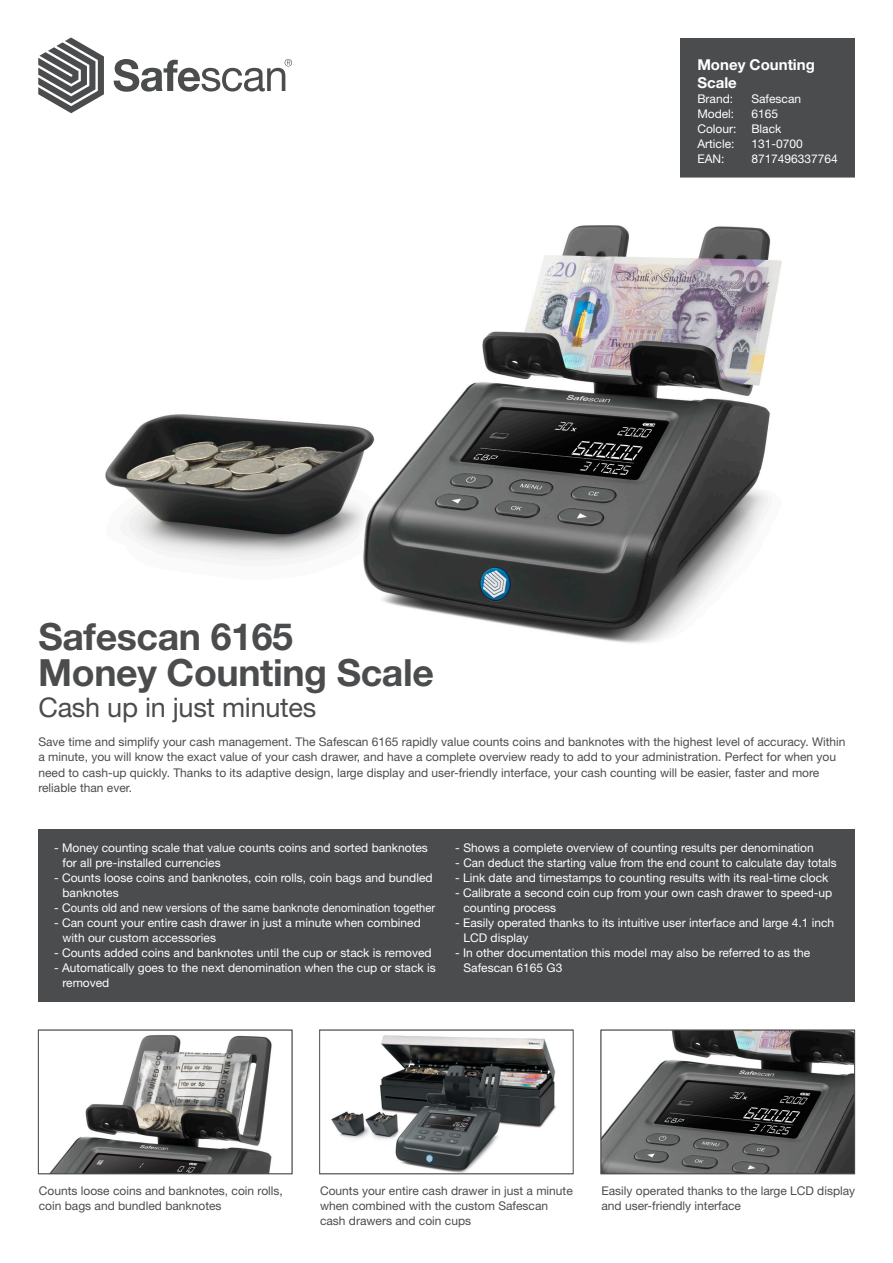
<style>
.page{position:relative;width:893px;height:1263px;background:#fff}
.page>*{position:absolute;margin:0;border:0;box-sizing:border-box;transform-origin:0 0}
.t1{font:700 37.5px "Helvetica Neue LT Std";letter-spacing:-.01em;color:#4b4c4d}
.t2{font:27px "Helvetica Neue LT Std";letter-spacing:-.01em;color:#4b4c4d}
.t3{font:700 15px/18px "Helvetica Neue LT Std";color:#fff}
.Tabel{font:12px/15px "Helvetica Neue LT Std";color:#fff}
.Platte_tekst{font:12px/15px "Helvetica Neue LT Std";color:#4b4c4d}
</style>
<div class="page">
<div style="left:680px;top:39px;width:175px;height:145px;background:#4b4c4d"></div>
<svg style="left:38px;top:37px;width:66px;height:76px"></svg>
<svg style="left:114px;top:59px;width:178px;height:33px"></svg>
<div style="left:38px;top:829px;width:817px;height:173px;background:#4b4c4d"></div>
<img style="left:105px;top:225px;width:677px;height:418px">
<svg style="left:331px;top:1035px;width:225px;height:137px"></svg>
<div style="left:319px;top:1030px;width:254px;height:144px;border:1px solid #4b4c4d"></div>
<svg style="left:603px;top:1032px;width:250px;height:140px"></svg>
<div style="left:601px;top:1030px;width:254px;height:144px;border:1px solid #4b4c4d"></div>
<svg style="left:50px;top:1035px;width:222px;height:137px"></svg>
<div style="left:38px;top:1030px;width:254px;height:144px;border:1px solid #4b4c4d"></div>
<p class="t1" style="left:38px;top:613px;width:256px">Safescan 6165</p>
<p class="t1" style="left:38px;top:650px;width:397px">Money Counting Scale</p>
<p class="t2" style="left:38px;top:691px;width:279px">Cash up in just minutes</p>
<p class="t3" style="left:697px;top:55px;width:119px">Money Counting<br>Scale</p>
<p class="Tabel" style="left:697px;top:91px;width:37px">Brand:</p>
<p class="Tabel" style="left:751px;top:91px;width:51px">Safescan</p>
<p class="Tabel" style="left:697px;top:106px;width:38px">Model:</p>
<p class="Tabel" style="left:751px;top:106px;width:28px">6165</p>
<p class="Tabel" style="left:697px;top:121px;width:85px">Colour: Black</p>
<p class="Tabel" style="left:697px;top:136px;width:39px">Article:</p>
<p class="Tabel" style="left:751px;top:136px;width:53px">131-0700</p>
<p class="Tabel" style="left:697px;top:151px;width:29px">EAN:</p>
<p class="Tabel" style="left:751px;top:151px;width:88px">8717496337764</p>
<p class="Platte_tekst" style="left:38px;top:734px;width:809px">Save time and simplify your cash management. The Safescan 6165 rapidly value counts coins and banknotes with the highest level of accuracy. Within a minute, you will know the exact value of your cash drawer, and have a complete overview ready to add to your administration. Perfect for when you need to cash-up quickly. Thanks to its adaptive design, large display and user-friendly interface, your cash counting will be easier, faster and more reliable than ever.</p>
<p class="Tabel" style="left:63px;top:840px;width:367px;text-indent:-9px">- Money counting scale that value counts coins and sorted banknotes for all pre-installed currencies</p>
<p class="Tabel" style="left:63px;top:870px;width:372px;text-indent:-9px">- Counts loose coins and banknotes, coin rolls, coin bags and bundled banknotes</p>
<p class="Tabel" style="left:54px;top:900px;width:383px">- Counts old and new versions of the same banknote denomination together</p>
<p class="Tabel" style="left:63px;top:915px;width:360px;text-indent:-9px">- Can count your entire cash drawer in just a minute when combined with our custom accessories</p>
<p class="Tabel" style="left:54px;top:945px;width:379px">- Counts added coins and banknotes until the cup or stack is removed</p>
<p class="Tabel" style="left:63px;top:960px;width:375px;text-indent:-9px">- Automatically goes to the next denomination when the cup or stack is removed</p>
<p class="Tabel" style="left:455px;top:840px;width:360px">- Shows a complete overview of counting results per denomination</p>
<p class="Tabel" style="left:455px;top:855px;width:383px">- Can deduct the starting value from the end count to calculate day totals</p>
<p class="Tabel" style="left:455px;top:870px;width:375px">- Link date and timestamps to counting results with its real-time clock</p>
<p class="Tabel" style="left:463px;top:885px;width:370px;text-indent:-9px">- Calibrate a second coin cup from your own cash drawer to speed-up counting process</p>
<p class="Tabel" style="left:463px;top:915px;width:372px;text-indent:-9px">- Easily operated thanks to its intuitive user interface and large 4.1 inch<br>LCD display</p>
<p class="Tabel" style="left:463px;top:945px;width:348px;text-indent:-9px">- In other documentation this model may also be referred to as the<br>Safescan 6165 G3</p>
<p class="Platte_tekst" style="left:39px;top:1182px;width:246px">Counts loose coins and banknotes, coin rolls, coin bags and bundled banknotes</p>
<p class="Platte_tekst" style="left:320px;top:1183px;width:254px">Counts your entire cash drawer in just a minute when combined with the custom Safescan cash drawers and coin cups</p>
<p class="Platte_tekst" style="left:601px;top:1182px;width:255px">Easily operated thanks to the large LCD display and user-friendly interface</p>
</div>
